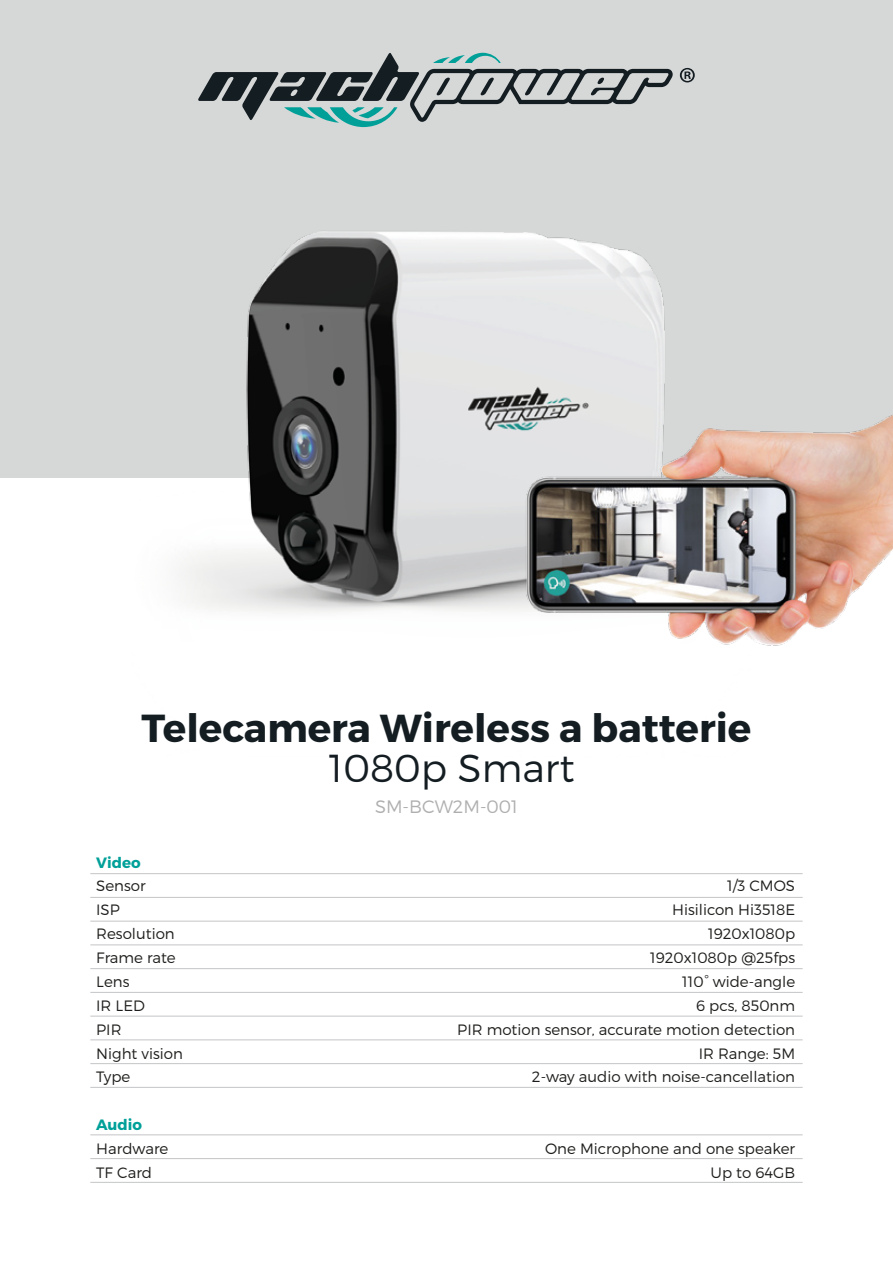
<style>
.page{position:relative;width:893px;height:1263px;background:#fff}
.page>*{position:absolute;margin:0;border:0;box-sizing:border-box;transform-origin:0 0}
.t1{font:700 39px "Montserrat";color:#141d22}
.t2{font:300 39px "Montserrat";color:#141d22}
.t3{font:300 18px "Montserrat";color:#afafaf}
.t4{font:300 15px/23.9px "Montserrat";color:#1d1d1b}
.t5{font:700 15px "Montserrat";color:#00a099}
</style>
<div class="page">
<div style="left:0;top:0;width:893px;height:477px;background:#d6d7d7"></div>
<img style="left:131px;top:127px;width:534px;height:486px">
<svg style="left:198px;top:53px;width:497px;height:74px"></svg>
<hr style="left:90px;top:897px;width:713px;height:1px;background:#c4c5c7">
<hr style="left:90px;top:921px;width:713px;height:1px;background:#c4c5c7">
<hr style="left:90px;top:873px;width:713px;height:1px;background:#c4c5c7">
<hr style="left:90px;top:945px;width:713px;height:1px;background:#c4c5c7">
<hr style="left:90px;top:968px;width:713px;height:1px;background:#c4c5c7">
<hr style="left:90px;top:992px;width:713px;height:1px;background:#c4c5c7">
<hr style="left:90px;top:1016px;width:713px;height:1px;background:#c4c5c7">
<hr style="left:90px;top:1039px;width:713px;height:1px;background:#c4c5c7">
<hr style="left:90px;top:1063px;width:713px;height:1px;background:#c4c5c7">
<hr style="left:90px;top:1087px;width:713px;height:1px;background:#c4c5c7">
<hr style="left:90px;top:1134px;width:713px;height:1px;background:#c4c5c7">
<hr style="left:90px;top:1182px;width:713px;height:1px;background:#c4c5c7">
<hr style="left:90px;top:1158px;width:713px;height:1px;background:#c4c5c7">
<img style="left:516px;top:386px;width:377px;height:260px">
<h1 class="t1" style="left:142px;top:704px;width:611px">Telecamera Wireless a batterie</h1>
<h1 class="t2" style="left:329px;top:745px;width:247px">1080p Smart</h1>
<p class="t3" style="left:375px;top:796px;width:144px">SM-BCW2M-001</p>
<p class="t5" style="left:96px;top:853px;width:46px">Video</p>
<p class="t4" style="left:96px;top:874px;width:88px">Sensor<br>ISP<br>Resolution<br>Frame rate<br>Lens<br>IR LED<br>PIR<br>Night vision<br>Type</p>
<p class="t5" style="left:96px;top:1115px;width:47px">Audio</p>
<p class="t4" style="left:96px;top:1136px;width:74px">Hardware<br>TF Card</p>
<p class="t4" style="left:457px;top:874px;width:339px;text-align:right">1/3 CMOS<br>Hisilicon Hi3518E<br>1920x1080p<br>1920x1080p @25fps<br>110° wide-angle<br>6 pcs, 850nm<br>PIR motion sensor, accurate motion detection<br>IR Range: 5M<br>2-way audio with noise-cancellation</p>
<p class="t4" style="left:545px;top:1136px;width:252px;text-align:right">One Microphone and one speaker<br>Up to 64GB</p>
</div>
